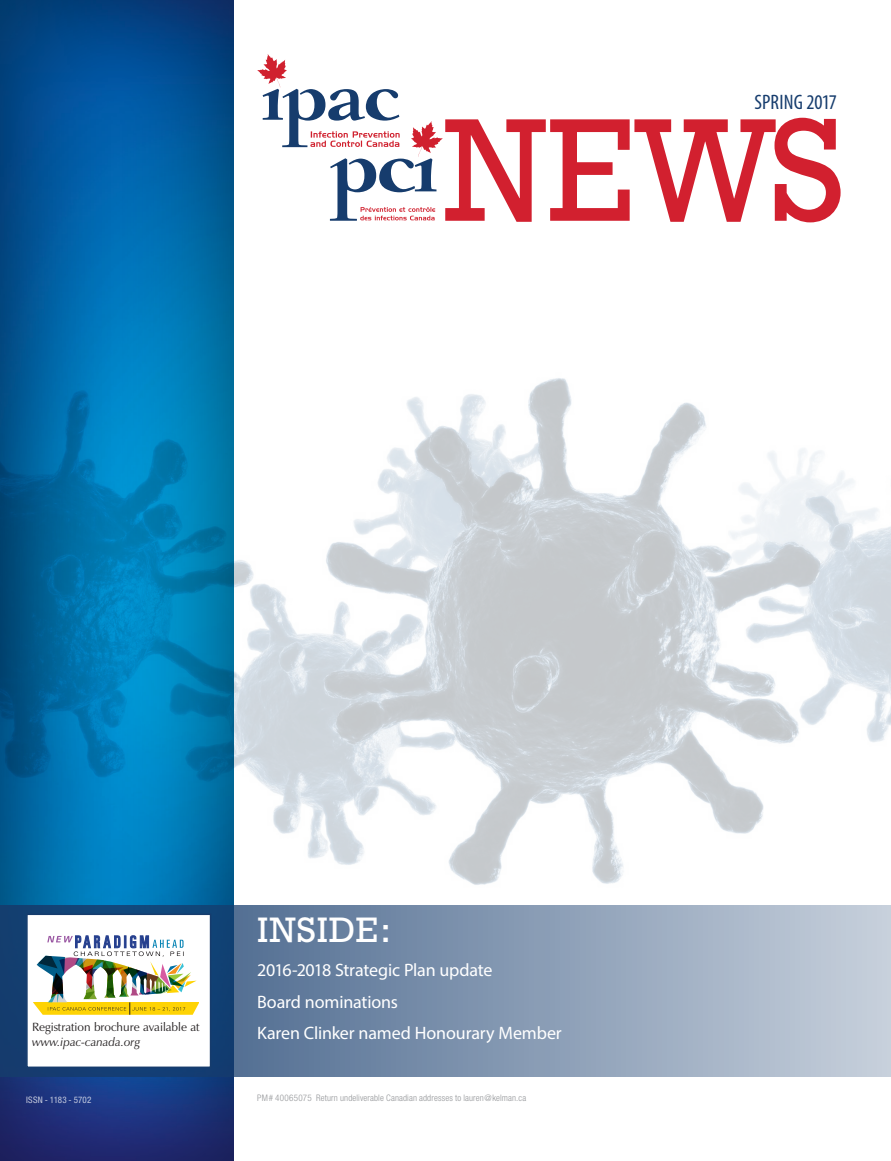
<style>
.page{position:relative;width:891px;height:1161px;background:#fff}
.page>*{position:absolute;margin:0;border:0;box-sizing:border-box;transform-origin:0 0}
.t1{font:36px "Rockwell";letter-spacing:.03em;color:#fff}
.t2{font:condensed 21px "Myriad Pro";letter-spacing:.005em;color:#163c6d}
.t3{font:18px "Myriad Pro";letter-spacing:-.01em;color:#fff}
.bt1{font:12px/14.4px "Zapf Humanist 601 BT";color:#231f20}
.t4{font:300 condensed 9px "Helvetica Neue";letter-spacing:.015em;color:#939598}
.t5{font:condensed 9px "Helvetica Neue";letter-spacing:.02em;color:#fff}
.s1{font-style:italic}
</style>
<div class="page">
<div style="left:0;top:0;width:236px;height:1161px;background:#231f20;opacity:.5"></div>
<img style="left:0;top:372px;width:891px;height:517px">
<svg style="left:0;top:905px;width:891px;height:172px;background:#8196b1"></svg>
<div style="left:26px;top:914px;width:185px;height:154px;background:#fff;border:2px solid #163c6d"></div>
<img style="left:33px;top:935px;width:166px;height:80px">
<svg style="left:257px;top:54px;width:584px;height:168px"></svg>
<p class="t2" style="left:754px;top:89px;width:84px">SPRING 2017</p>
<p class="bt1" style="left:32px;top:1020px;width:169px">Registration brochure available at <span class="s1">www.ipac-canada.org</span></p>
<p class="t5" style="left:26px;top:1095px;width:67px">ISSN - 1183 - 5702</p>
<p class="t1" style="left:257px;top:909px;width:135px">INSIDE:</p>
<p class="t3" style="left:257px;top:959px;width:237px">2016-2018 Strategic Plan update</p>
<p class="t3" style="left:257px;top:991px;width:142px">Board nominations</p>
<p class="t3" style="left:257px;top:1022px;width:306px">Karen Clinker named Honourary Member</p>
<p class="t4" style="left:257px;top:1092px;width:271px">PM# 40065075 Return undeliverable Canadian addresses to lauren@kelman.ca</p>
</div>
